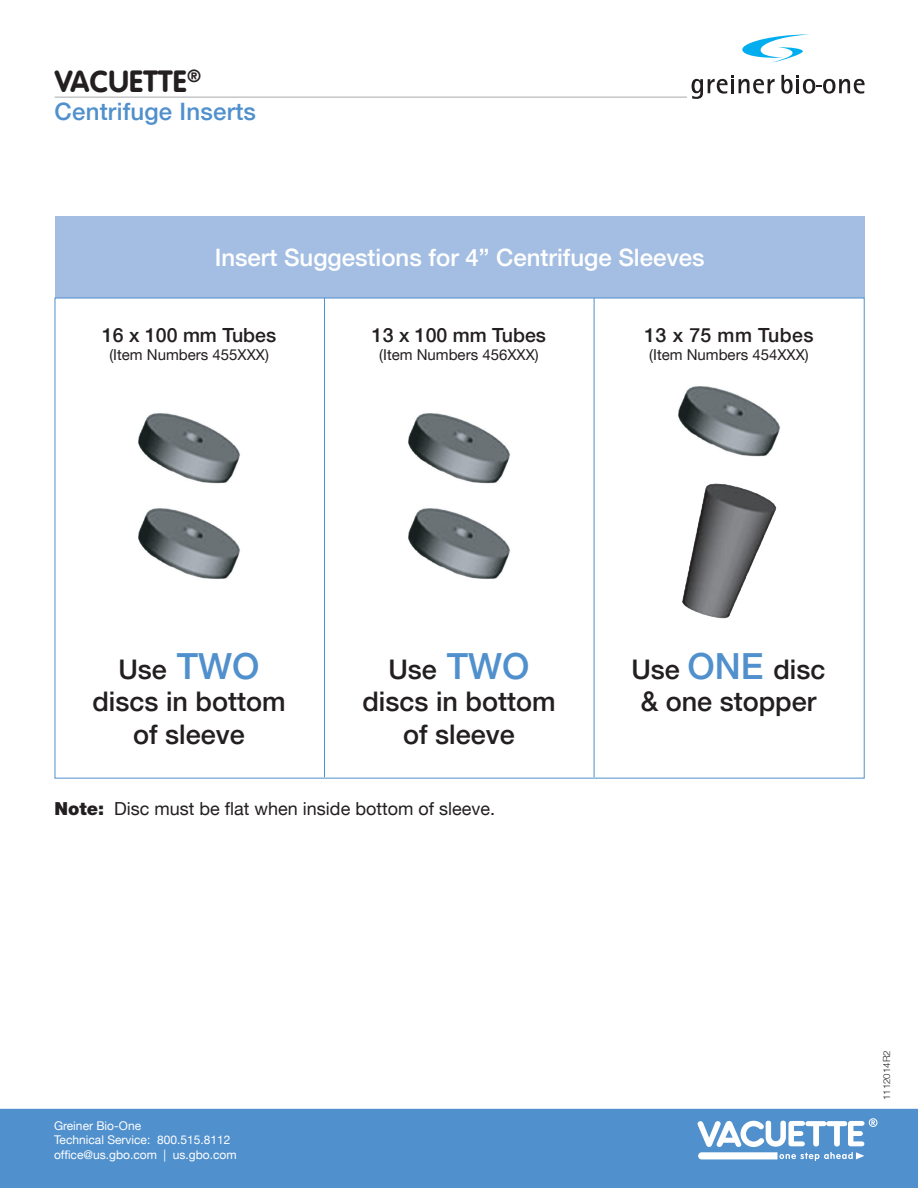
<style>
.page{position:relative;width:918px;height:1188px;background:#fff}
.page>*{position:absolute;margin:0;border:0;box-sizing:border-box;transform-origin:0 0}
.t1{font:700 30px "VAG Rounded";letter-spacing:.01em;color:#231f20}
.t2{font:500 27px/32.4px "Helvetica Neue LT";color:#231f20;text-align:center}
.t3{font:500 24px "Helvetica Neue LT";color:#fff}
.t4{font:500 24px "Helvetica Neue LT";letter-spacing:.01em;color:#5090cc}
.t5{font:500 19.5px "Helvetica Neue LT";color:#231f20}
.t6{font:500 19.5px "Helvetica Neue LT";letter-spacing:.02em;color:#231f20}
.t7{font:18px "Helvetica Neue LT";color:#231f20}
.t8{font:15px "Helvetica Neue LT";color:#231f20}
.t9{font:12px/14.4px "Helvetica Neue LT";color:#fff}
.t10{font:300 9.75px "Helvetica Neue LT";color:#231f20}
.s1{font-size:36px;color:#5090cc}
.s2{font-family:"Helvetica Neue LT Std";font-weight:900}
</style>
<div class="page">
<hr style="left:55px;top:97px;width:632px;height:1px;background:#a8a9ad">
<svg style="left:692px;top:75px;width:83px;height:24px"></svg>
<svg style="left:781px;top:75px;width:84px;height:19px"></svg>
<svg style="left:742px;top:34px;width:67px;height:29px"></svg>
<div style="left:0;top:1109px;width:918px;height:79px;background:#5090cc"></div>
<svg style="left:698px;top:1118px;width:180px;height:43px"></svg>
<div style="left:55px;top:216px;width:810px;height:82px;background:#a4bee3"></div>
<hr style="left:324px;top:298px;width:1px;height:479px;background:#5090cc">
<hr style="left:594px;top:298px;width:1px;height:479px;background:#5090cc">
<img style="left:138px;top:413px;width:102px;height:166px">
<img style="left:408px;top:413px;width:102px;height:166px">
<img style="left:678px;top:386px;width:102px;height:71px">
<img style="left:682px;top:483px;width:95px;height:136px">
<p class="t1" style="left:55px;top:64px;width:148px">VACUETTE<sup>®</sup></p>
<p class="t4" style="left:55px;top:97px;width:203px">Centrifuge Inserts</p>
<p class="t3" style="left:215px;top:243px;width:491px">Insert Suggestions for 4” Centrifuge Sleeves</p>
<p class="t5" style="left:102px;top:323px;width:176px">16 x 100 mm Tubes</p>
<p class="t8" style="left:109px;top:345px;width:161px">(Item Numbers 455XXX)</p>
<p class="t5" style="left:372px;top:323px;width:176px">13 x 100 mm Tubes</p>
<p class="t8" style="left:379px;top:345px;width:161px">(Item Numbers 456XXX)</p>
<p class="t6" style="left:644px;top:323px;width:171px">13 x 75 mm Tubes</p>
<p class="t8" style="left:649px;top:345px;width:161px">(Item Numbers 454XXX)</p>
<p class="t2" style="left:92px;top:653px;width:195px">Use <span class="s1">TWO </span>discs in bottom of sleeve</p>
<p class="t2" style="left:362px;top:653px;width:195px">Use <span class="s1">TWO </span>discs in bottom of sleeve</p>
<p class="t7" style="left:55px;top:798px;width:442px"><span class="s2">Note:</span> Disc must be flat when inside bottom of sleeve.</p>
<p class="t2" style="left:631px;top:653px;width:196px">Use <span class="s1">ONE</span> disc &amp; one stopper</p>
<p class="t9" style="left:54px;top:1118px;width:184px">Greiner Bio-One<br>Technical Service: 800.515.8112 office@us.gbo.com | us.gbo.com</p>
<p class="t10" style="left:881px;top:1100px;width:51px;rotate:-90deg">1112014R2</p>
</div>
